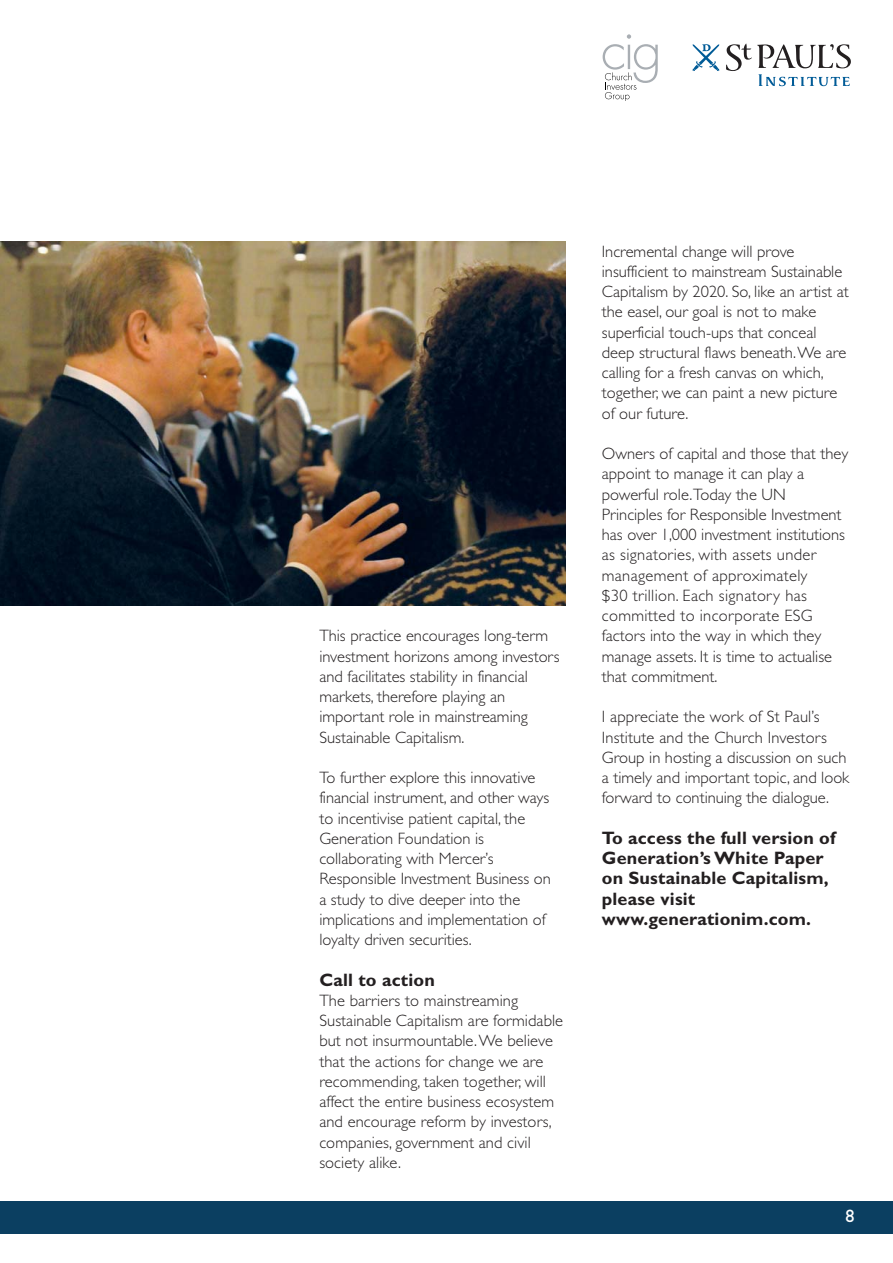
<style>
.page{position:relative;width:893px;height:1263px;background:#fff}
.page>*{position:absolute;margin:0;border:0;box-sizing:border-box;transform-origin:0 0}
.t1{font:700 18px/20.2px "Gill Sans";letter-spacing:.01em;color:#231f20}
.t2{font:18px "Gill Sans";color:#fff}
.t3{font:300 16.5px/20.2px "Gill Sans";color:#231f20}
</style>
<div class="page">
<div style="left:0;top:1201px;width:892px;height:33px;background:#0b3f61"></div>
<img style="left:0;top:241px;width:565px;height:365px">
<svg style="left:692px;top:44px;width:27px;height:27px"></svg>
<svg style="left:726px;top:44px;width:125px;height:42px"></svg>
<svg style="left:603px;top:34px;width:55px;height:67px"></svg>
<p class="t3" style="left:319px;top:627px;width:242px">This practice encourages long-term investment horizons among investors and facilitates stability in financial markets, therefore playing an important role in mainstreaming Sustainable Capitalism.</p>
<p class="t3" style="left:319px;top:769px;width:233px">To further explore this innovative financial instrument, and other ways to incentivise patient capital, the<br>Generation Foundation is collaborating with Mercer’s<br>Responsible Investment Business on a study to dive deeper into the implications and implementation of loyalty driven securities.</p>
<p class="t1" style="left:319px;top:971px;width:117px">Call to action</p>
<p class="t3" style="left:319px;top:992px;width:245px">The barriers to mainstreaming Sustainable Capitalism are formidable but not insurmountable. We believe that the actions for change we are recommending, taken together, will affect the entire business ecosystem and encourage reform by investors, companies, government and civil society alike.</p>
<p class="t3" style="left:602px;top:243px;width:248px">Incremental change will prove insufficient to mainstream Sustainable Capitalism by 2020. So, like an artist at the easel, our goal is not to make superficial touch-ups that conceal deep structural flaws beneath. We are calling for a fresh canvas on which, together, we can paint a new picture of our future.</p>
<p class="t3" style="left:602px;top:445px;width:248px">Owners of capital and those that they appoint to manage it can play a powerful role.Today the UN<br>Principles for Responsible Investment has over 1,000 investment institutions as signatories, with assets under management of approximately<br>$30 trillion. Each signatory has committed to incorporate ESG factors into the way in which they manage assets. It is time to actualise that commitment.</p>
<p class="t3" style="left:602px;top:708px;width:249px">I appreciate the work of St Paul’s Institute and the Church Investors Group in hosting a discussion on such a timely and important topic, and look forward to continuing the dialogue.</p>
<p class="t1" style="left:602px;top:830px;width:235px">To access the full version of<br>Generation’s White Paper on Sustainable Capitalism, please visit www.generationim.com.</p>
<p class="t2" style="left:845px;top:1210px;width:10px">8</p>
</div>
